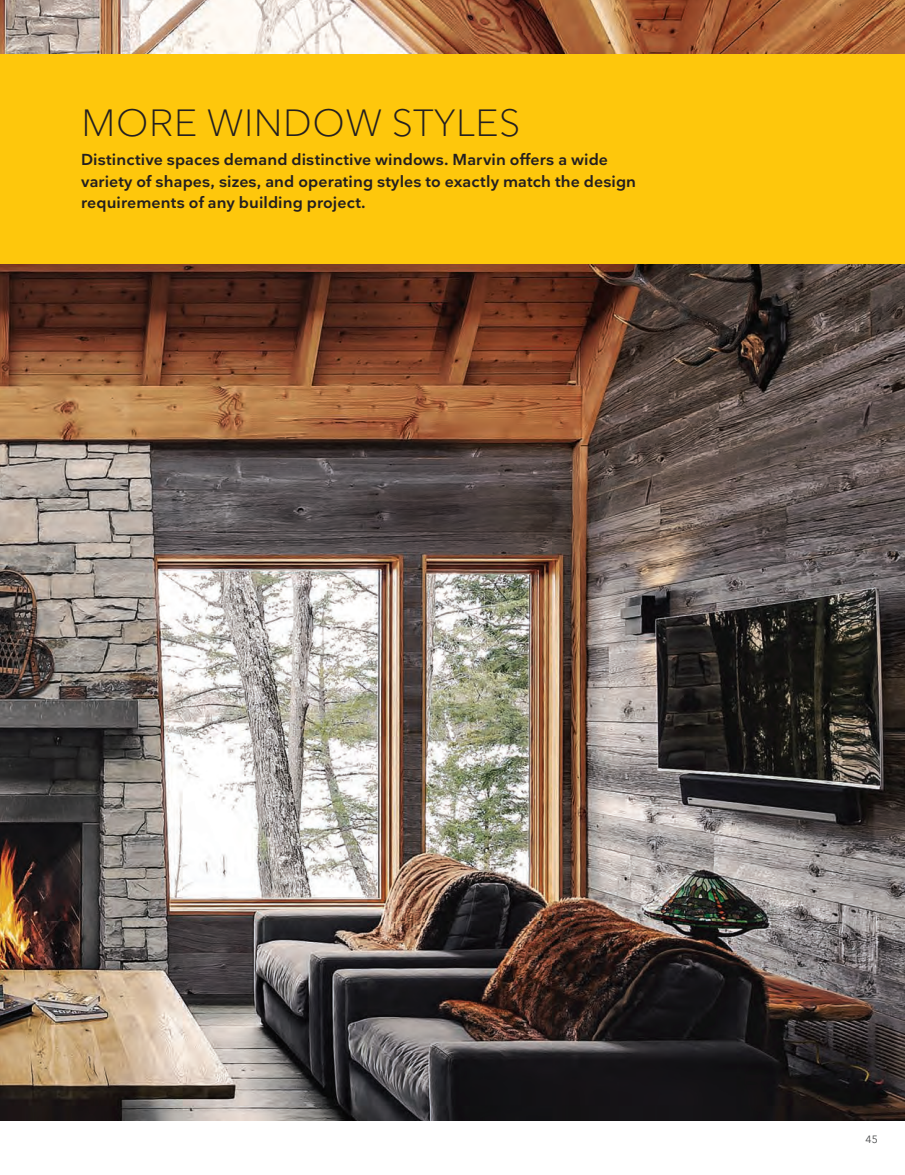
<style>
.page{position:relative;width:905px;height:1175px;background:#fff}
.page>*{position:absolute;margin:0;border:0;box-sizing:border-box;transform-origin:0 0}
.t1{font:300 37.5px "Nationale";letter-spacing:.015em;color:#231f20}
.t2{font:600 15.75px/21.8px "Nationale";letter-spacing:.005em;color:#231f20}
.t3{font:10.5px "Nationale";color:#4b4c4d}
</style>
<div class="page">
<img style="left:0;top:0;width:904px;height:1120px">
<div style="left:0;top:54px;width:904px;height:209px;background:#fec70c"></div>
<h1 class="t1" style="left:82px;top:100px;width:440px">MORE WINDOW STYLES</h1>
<p class="t2" style="left:81px;top:148px;width:556px">Distinctive spaces demand distinctive windows. Marvin offers a wide variety of shapes, sizes, and operating styles to exactly match the design requirements of any building project.</p>
<p class="t3" style="left:865px;top:1132px;width:14px">45</p>
</div>
